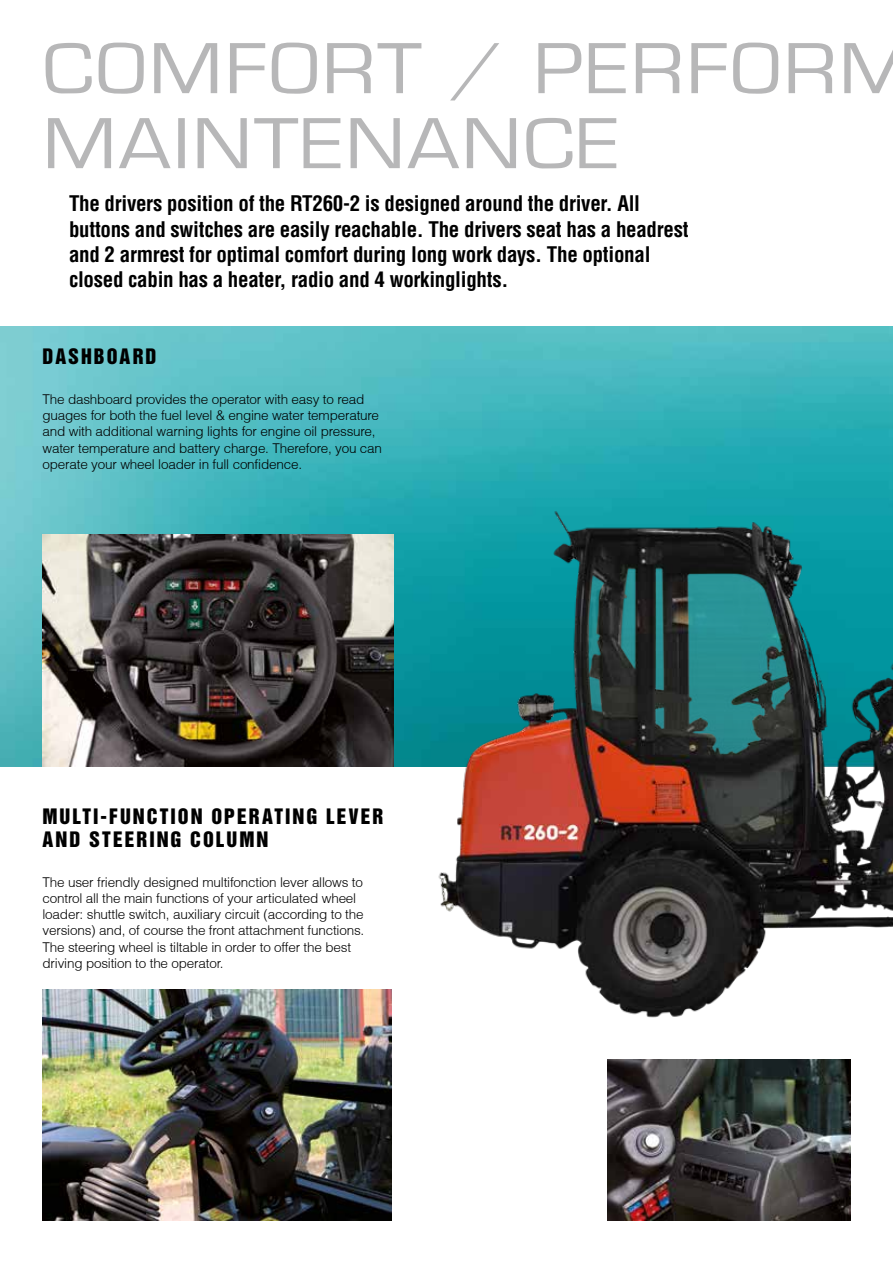
<style>
.page{position:relative;width:893px;height:1263px;background:#fff}
.page>*{position:absolute;margin:0;border:0;box-sizing:border-box;transform-origin:0 0}
.t1{font:75px/75px "Eurostile Ext";letter-spacing:.025em;color:#b7b7b8}
.t2{font:700 condensed 21px/25.2px "Helvetica CE";letter-spacing:-.015em;color:#000}
.t3{font:19.5px/23.4px "Helvetica Inserat";letter-spacing:.1em;color:#000}
.t4{font:300 13.5px/16.2px "Helvetica";letter-spacing:-.015em;color:#000}
</style>
<div class="page">
<img style="left:43px;top:989px;width:348px;height:231px">
<img style="left:607px;top:1059px;width:243px;height:161px">
<img style="left:0;top:326px;width:893px;height:440px">
<img style="left:432px;top:375px;width:461px;height:643px">
<img style="left:43px;top:534px;width:350px;height:232px">
<h1 class="t1" style="left:43px;top:31px;width:872px">COMFORT / PERFORM<br>MAINTENANCE</h1>
<p class="t2" style="left:69px;top:191px;width:621px">The drivers position of the RT260-2 is designed around the driver. All buttons and switches are easily reachable. The drivers seat has a headrest and 2 armrest for optimal comfort during long work days. The optional closed cabin has a heater, radio and 4 workinglights.</p>
<h3 class="t3" style="left:43px;top:345px;width:115px">DASHBOARD</h3>
<p class="t4" style="left:43px;top:391px;width:341px">The dashboard provides the operator with easy to read guages for both the fuel level &amp; engine water temperature and with additional warning lights for engine oil pressure, water temperature and battery charge. Therefore, you can operate your wheel loader in full confidence.</p>
<h3 class="t3" style="left:43px;top:805px;width:342px">MULTI-FUNCTION OPERATING LEVER<br>AND STEERING COLUMN</h3>
<p class="t4" style="left:43px;top:874px;width:323px">The user friendly designed multifonction lever allows to control all the main functions of your articulated wheel loader: shuttle switch, auxiliary circuit (according to the versions) and, of course the front attachment functions.<br>The steering wheel is tiltable in order to offer the best driving position to the operator.</p>
</div>
